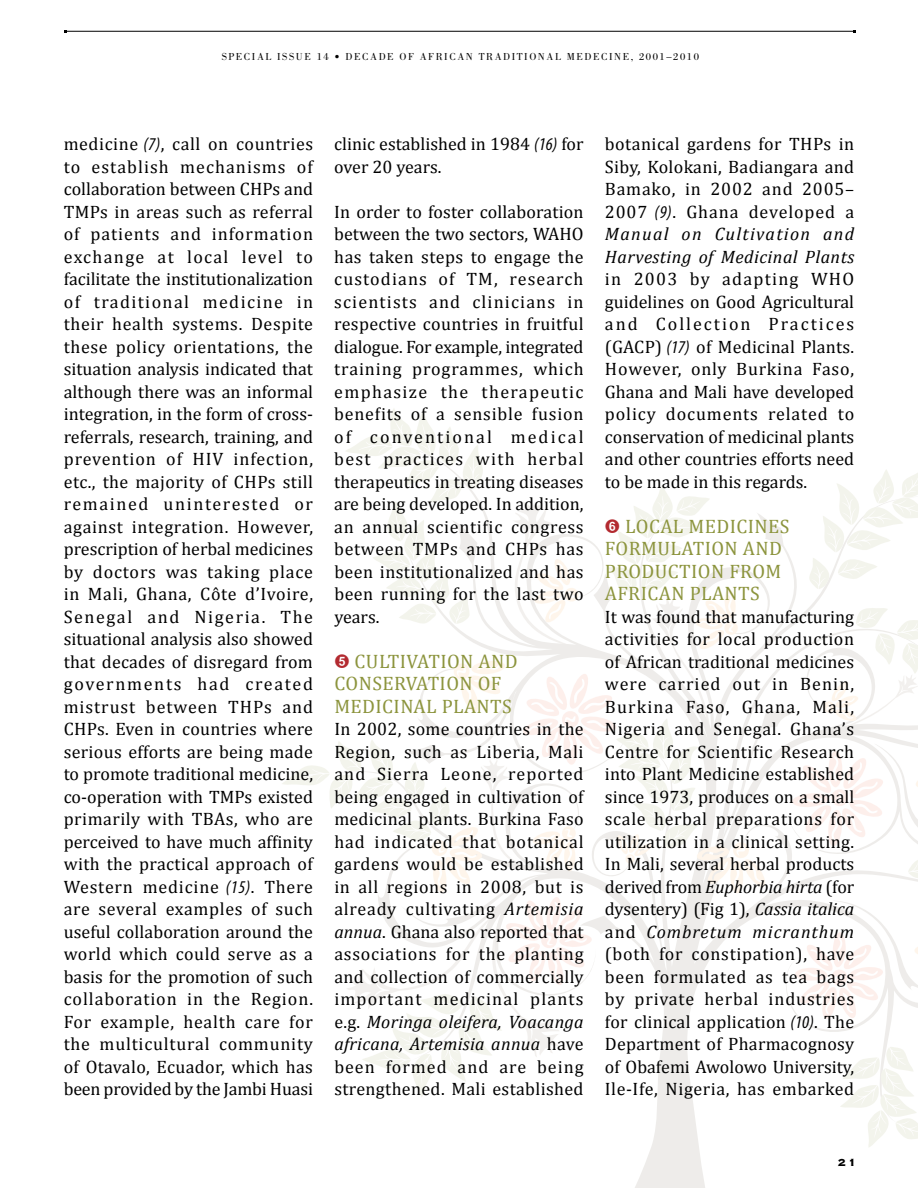
<style>
.page{position:relative;width:918px;height:1188px;background:#fff}
.page>*{position:absolute;margin:0;border:0;box-sizing:border-box;transform-origin:0 0}
.t1{font:19.5px/22.5px "Cambria";letter-spacing:.02em;color:#8c943d}
.t2{font:18px/22.5px "Cambria";letter-spacing:.025em;color:#000;text-align:justify}
.t3{font:18px/22.5px "Cambria";color:#000}
.t4{font:700 13.5px "Copperplate";color:#000}
.t5{font:10.5px "Bodoni";letter-spacing:.15em;color:#000}
.s1{font-family:"Myriad Pro";font-style:italic;font-stretch:condensed}
.s2{font-style:italic}
</style>
<div class="page">
<svg style="left:635px;top:520px;width:283px;height:668px"></svg>
<svg style="left:792px;top:751px;width:92px;height:96px"></svg>
<svg style="left:794px;top:932px;width:89px;height:88px"></svg>
<svg style="left:914px;top:944px;width:4px;height:13px"></svg>
<svg style="left:915px;top:754px;width:3px;height:35px"></svg>
<svg style="left:840px;top:1047px;width:78px;height:101px"></svg>
<svg style="left:908px;top:858px;width:10px;height:21px"></svg>
<svg style="left:823px;top:470px;width:95px;height:82px"></svg>
<svg style="left:838px;top:558px;width:40px;height:21px"></svg>
<svg style="left:809px;top:558px;width:21px;height:31px"></svg>
<svg style="left:823px;top:608px;width:95px;height:125px"></svg>
<hr style="left:66px;top:31px;width:789px;height:1px;background:#000">
<svg style="left:282px;top:409px;width:485px;height:689px"></svg>
<p class="t5" style="left:222px;top:50px;width:479px">SPECIAL ISSUE 14 • DECADE OF AFRICAN TRADITIONAL MEDECINE, 2001–2010</p>
<p class="t2" style="left:64px;top:133px;width:252px">medicine <span class="s1">(7)</span>, call on countries to establish mechanisms of collaboration between CHPs and TMPs in areas such as referral of patients and information exchange at local level to facilitate the institutionalization of traditional medicine in their health systems. Despite these policy orientations, the situation analysis indicated that although there was an informal integration, in the form of cross&shy;referrals, research, training, and prevention of HIV</p>
<p class="t2" style="left:64px;top:448px;width:252px;text-indent:170px">infection, etc., the majority of CHPs still remained uninterested or against integration. However, prescription of herbal medicines by doctors was taking place in Mali, Ghana, Côte d’Ivoire, Senegal and Nigeria. The situational analysis also showed that decades of disregard from governments had created mistrust between THPs and CHPs. Even in countries where serious efforts are being made to promote traditional medicine, co-operation with TMPs existed primarily with TBAs, who are perceived to have much affinity with the practical approach of Western medicine <span class="s1">(15)</span>. There are several examples of such useful collaboration around the world which could serve as a basis for the promotion of such collaboration in the Region.<br>For example, health care for the multicultural community of Otavalo, Ecuador, which has been provided by the Jambi Huasi</p>
<p class="t3" style="left:334px;top:133px;width:251px">clinic established in 1984 <span class="s1">(16)</span> for over 20 years.</p>
<p class="t2" style="left:334px;top:200px;width:251px">In order to foster collaboration between the two sectors, WAHO has taken steps to engage the custodians of TM, research scientists and clinicians in respective countries in fruitful dialogue. For example, integrated training programmes, which emphasize the therapeutic benefits of a sensible fusion of conventional medical best practices with herbal therapeutics in treating diseases are being developed. In addition, an annual scientific congress between TMPs and CHPs has been institutionalized and has been running for the last two years.</p>
<p class="t1" style="left:334px;top:650px;width:185px;text-indent:20px">Cultivation and conse</p>
<p class="t1" style="left:334px;top:672px;width:177px;text-indent:60px">rvation of me dicinal plants</p>
<p class="t2" style="left:334px;top:718px;width:252px">In 2002, some countries in the Region, such as Liberia, Mali and Sierra Leone, reported being engaged in cultivation of medicinal plants. Burkina Faso had indicated that botanical gardens would be established in all regions in 2008, but is already cultivating <span class="s2">Artemisia annua</span>. Ghana also reported that associations for the planting and collection of commercially important medicinal plants e.g. <span class="s2">Moringa oleifera, Voacanga africana, Artemisia annua</span> have been formed and are being strengthened. Mali established</p>
<p class="t2" style="left:605px;top:133px;width:251px">botanical gardens for THPs in Siby, Kolokani, Badiangara and Bamako, in 2002 and 2005– 2007 <span class="s1">(9)</span>. Ghana developed a <span class="s2">Manual on Cultivation and Harvesting of Medicinal Plants</span></p>
<p class="t2" style="left:605px;top:268px;width:251px">in 2003 by adapting WHO guidelines on Good Agricultural and Collection Practices (GACP</p>
<p class="t2" style="left:605px;top:335px;width:251px;text-indent:50px">) <span class="s1">(17)</span> of Medicinal Plants.<br>However, only Burkina Faso, Ghana and Mali have developed policy documents related to conservation of medicinal plants and other countries efforts need to be made in this regards.</p>
<p class="t1" style="left:605px;top:515px;width:179px;text-indent:20px">Local me dicines formulation and production from<br>African plants</p>
<p class="t2" style="left:605px;top:605px;width:251px">It was found that manufacturing activities for local production of African traditional medicines were carried out in Benin, Burkina Faso, Ghana, Mali, Nigeria and Senegal. Ghana’s Centre for Scientific Research into Plant Medicine established since 1973, produces on a small scale herbal preparations for utilization in a clinical setting.<br>In Mali, several herbal products derived from <span class="s2">Euphorbia hirta</span> (for dysentery) (Fig 1), <span class="s2">Cassia italica </span>and <span class="s2">Combretum micranthum </span>(both for constipation), have been formulated as tea bags by private herbal industries for clinical application <span class="s1">(10)</span>. The Department of Pharmacognosy of Obafemi Awolowo University, Ile-Ife, Nigeria, has embarked</p>
<p class="t4" style="left:838px;top:1153px;width:20px">21</p>
</div>
